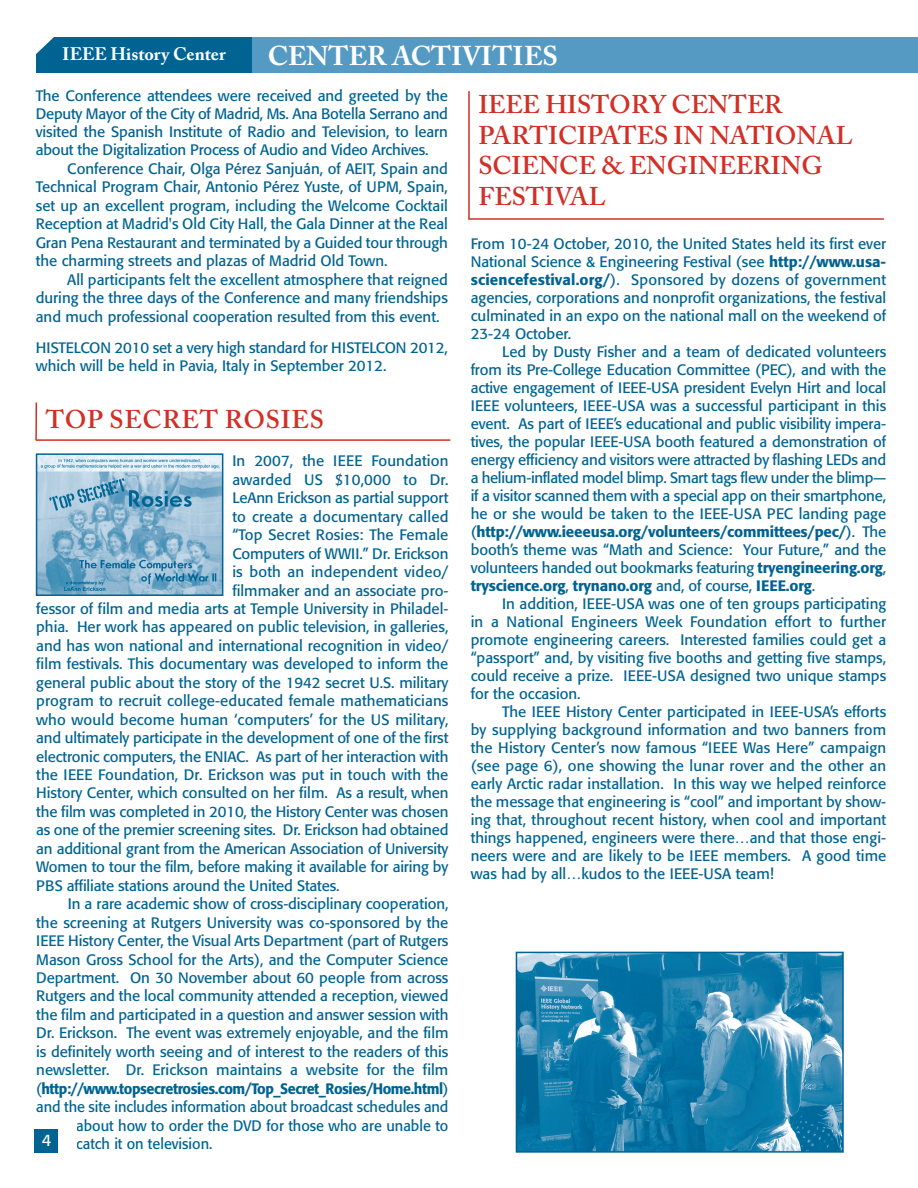
<style>
.page{position:relative;width:918px;height:1188px;background:#fff}
.page>*{position:absolute;margin:0;border:0;box-sizing:border-box;transform-origin:0 0}
.t1{font:700 27px "Adobe Caslon Pro";color:#fff}
.t2{font:600 25.5px/30.6px "Adobe Caslon Pro";color:#d13027}
.t3{font:600 25.5px "Adobe Caslon Pro";letter-spacing:.03em;color:#d13027}
.t4{font:700 18px "Adobe Caslon Pro";color:#fff}
.t5{font:16.5px "Formata";color:#fff}
.t6{font:15px/18px "Formata";color:#016392;text-align:justify}
.t7{font:500 15px "Formata";letter-spacing:-.03em;color:#016392;scale:.95 1}
.s1{font-weight:400}
.s2{font-weight:500}
</style>
<div class="page">
<div style="left:36px;top:37px;width:216px;height:35px;background:#016392"></div>
<div style="left:252px;top:37px;width:666px;height:35px;background:#559ac3"></div>
<div style="left:35px;top:1130px;width:23px;height:23px;background:#016392"></div>
<svg style="left:36px;top:37px;width:18px;height:17px"></svg>
<hr style="left:35px;top:402px;width:2px;height:38px;background:#d13027">
<hr style="left:36px;top:439px;width:414px;height:2px;background:#d13027">
<img style="left:519px;top:955px;width:322px;height:195px">
<div style="left:516px;top:952px;width:328px;height:201px;border:2px solid #016392"></div>
<hr style="left:468px;top:91px;width:2px;height:128px;background:#d13027">
<hr style="left:468px;top:218px;width:416px;height:2px;background:#d13027">
<img style="left:39px;top:456px;width:181px;height:137px">
<div style="left:36px;top:453px;width:187px;height:143px;border:2px solid #016392"></div>
<p class="t4" style="left:62px;top:44px;width:165px">IEEE History Center</p>
<h1 class="t1" style="left:268px;top:40px;width:292px">CENTER ACTIVITIES</h1>
<p class="t6" style="left:36px;top:88px;width:414px">The Conference attendees were received and greeted by the Deputy Mayor of the City of Madrid, Ms. Ana Botella Serrano and visited the Spanish Institute of Radio and Television, to learn about the Digitalization Process of Audio and Video Archives.</p>
<p class="t6" style="left:36px;top:161px;width:414px;line-height:18.5px;text-indent:32px">Conference Chair, Olga Pérez Sanjuán, of AEIT, Spain and Technical Program Chair, Antonio Pérez Yuste, of UPM, Spain, set up an excellent program, including the Welcome Cocktail Reception at Madrid's Old City Hall, the Gala Dinner at the Real Gran Pena Restaurant and terminated by a Guided tour through the charming streets and plazas of Madrid Old Town.</p>
<p class="t6" style="left:36px;top:271px;width:414px;line-height:18.5px;text-indent:32px">All participants felt the excellent atmosphere that reigned during the three days of the Conference and many friendships and much professional cooperation resulted from this event.</p>
<p class="t6" style="left:36px;top:340px;width:414px">HISTELCON 2010 set a very high standard for HISTELCON 2012, which will be held in Pavia, Italy in September 2012.</p>
<h2 class="t3" style="left:46px;top:410px;width:279px">TOP SECRET ROSIES</h2>
<p class="t6" style="left:232px;top:453px;width:218px">In 2007, the IEEE Foundation</p>
<p class="t6" style="left:232px;top:472px;width:218px">awarded US $10,000 to Dr.</p>
<p class="t6" style="left:232px;top:490px;width:218px">LeAnn Erickson as partial support</p>
<p class="t6" style="left:232px;top:509px;width:218px">to create a documentary called</p>
<p class="t6" style="left:232px;top:527px;width:218px">“Top Secret Rosies: The Female</p>
<p class="t6" style="left:232px;top:546px;width:218px">Computers of WWII.” Dr. Erickson</p>
<p class="t6" style="left:232px;top:564px;width:218px">is both an independent video/</p>
<p class="t6" style="left:232px;top:582px;width:218px">filmmaker and an associate pro-</p>
<p class="t6" style="left:36px;top:601px;width:414px">fessor of film and media arts at Temple University in Philadel-</p>
<p class="t6" style="left:36px;top:619px;width:414px">phia. Her work has appeared on public television, in galleries,</p>
<p class="t6" style="left:36px;top:638px;width:414px">and has won national and international recognition in video/</p>
<p class="t6" style="left:36px;top:656px;width:414px">film festivals. This documentary was developed to inform the</p>
<p class="t6" style="left:36px;top:675px;width:414px">general public about the story of the 1942 secret U.S. military</p>
<p class="t6" style="left:36px;top:693px;width:414px">program to recruit college-educated female mathematicians</p>
<p class="t6" style="left:36px;top:712px;width:414px">who would become human ‘computers’ for the US military,</p>
<p class="t6" style="left:36px;top:730px;width:414px">and ultimately participate in the development of one of the first</p>
<p class="t6" style="left:36px;top:748px;width:414px">electronic computers, the ENIAC. As part of her interaction with</p>
<p class="t6" style="left:36px;top:767px;width:414px">the IEEE Foundation, Dr. Erickson was put in touch with the</p>
<p class="t6" style="left:36px;top:785px;width:414px">History Center, which consulted on her film. As a result, when</p>
<p class="t6" style="left:36px;top:804px;width:414px">the film was completed in 2010, the History Center was chosen</p>
<p class="t6" style="left:36px;top:822px;width:414px">as one of the premier screening sites. Dr. Erickson had obtained</p>
<p class="t6" style="left:36px;top:841px;width:414px">an additional grant from the American Association of University</p>
<p class="t6" style="left:36px;top:859px;width:414px">Women to tour the film, before making it available for airing by</p>
<p class="t6" style="left:36px;top:878px;width:305px">PBS affiliate stations around the United States.</p>
<p class="t6" style="left:68px;top:896px;width:382px">In a rare academic show of cross-disciplinary cooperation,</p>
<p class="t6" style="left:36px;top:915px;width:414px">the screening at Rutgers University was co-sponsored by the</p>
<p class="t6" style="left:36px;top:933px;width:414px">IEEE History Center, the Visual Arts Department (part of Rutgers</p>
<p class="t6" style="left:36px;top:951px;width:414px">Mason Gross School for the Arts), and the Computer Science</p>
<p class="t6" style="left:36px;top:970px;width:414px">Department. On 30 November about 60 people from across</p>
<p class="t6" style="left:36px;top:988px;width:414px">Rutgers and the local community attended a reception, viewed</p>
<p class="t6" style="left:36px;top:1007px;width:414px">the film and participated in a question and answer session with</p>
<p class="t6" style="left:36px;top:1025px;width:414px">Dr. Erickson. The event was extremely enjoyable, and the film</p>
<p class="t6" style="left:36px;top:1044px;width:414px">is definitely worth seeing and of interest to the readers of this</p>
<p class="t6" style="left:36px;top:1062px;width:414px">newsletter. Dr. Erickson maintains a website for the film</p>
<p class="t7" style="left:36px;top:1082px;width:435px"><span class="s1">(</span>http://www.topsecretrosies.com/Top_Secret_Rosies/Home.html<span class="s1">)</span></p>
<p class="t6" style="left:36px;top:1099px;width:414px">and the site includes information about broadcast schedules and</p>
<p class="t6" style="left:76px;top:1117px;width:374px">about how to order the DVD for those who are unable to</p>
<p class="t6" style="left:76px;top:1136px;width:138px">catch it on television.</p>
<p class="t5" style="left:42px;top:1133px;width:11px">4</p>
<h2 class="t2" style="left:478px;top:92px;width:376px">IEEE HISTORY CENTER<br>PARTICIPATES IN NATIONAL<br>SCIENCE &amp; ENGINEERING<br>FESTIVAL</h2>
<p class="t6" style="left:471px;top:236px;width:417px">From 10-24 October, 2010, the United States held its first ever National Science &amp; Engineering Festival (see <span class="s2">http://www.usa&shy;sciencefestival.org/</span>). Sponsored by dozens of government agencies, corporations and nonprofit organizations, the festival culminated in an expo on the national mall on the weekend of 23-24 October.</p>
<p class="t6" style="left:471px;top:344px;width:417px;text-indent:32px">Led by Dusty Fisher and a team of dedicated volunteers from its Pre-College Education Committee (PEC), and with the active engagement of IEEE-USA president Evelyn Hirt and local IEEE volunteers, IEEE-USA was a successful participant in this event. As part of IEEE’s educational and public visibility impera&shy;tives, the popular IEEE-USA booth featured a demonstration of energy efficiency and visitors were attracted by flashing LEDs and a helium-inflated model blimp. Smart tags flew under the blimp— if a visitor scanned them with a special app on their smartphone, he or she would be taken to the IEEE-USA PEC landing page (<span class="s2">http://www.ieeeusa.org/volunteers/committees/pec/</span>). The booth’s theme was “Math and Science: Your Future,” and the volunteers handed out bookmarks featuring <span class="s2">tryengineering.org</span>, <span class="s2">tryscience.org</span>, <span class="s2">trynano.org</span> and, of course, <span class="s2">IEEE.org</span>.</p>
<p class="t6" style="left:471px;top:596px;width:417px;text-indent:31px">In addition, IEEE-USA was one of ten groups participating in a National Engineers Week Foundation effort to further promote engineering careers. Interested families could get a “passport” and, by visiting five booths and getting five stamps, could receive a prize. IEEE-USA designed two unique stamps for the occasion.</p>
<p class="t6" style="left:471px;top:704px;width:417px;text-indent:31px">The IEEE History Center participated in IEEE-USA’s efforts by supplying background information and two banners from the History Center’s now famous “IEEE Was Here” campaign (see page 6), one showing the lunar rover and the other an early Arctic radar installation. In this way we helped reinforce the message that engineering is “cool” and important by show&shy;ing that, throughout recent history, when cool and important things happened, engineers were there…and that those engi&shy;neers were and are likely to be IEEE members. A good time was had by all…kudos to the IEEE-USA team!</p>
</div>
